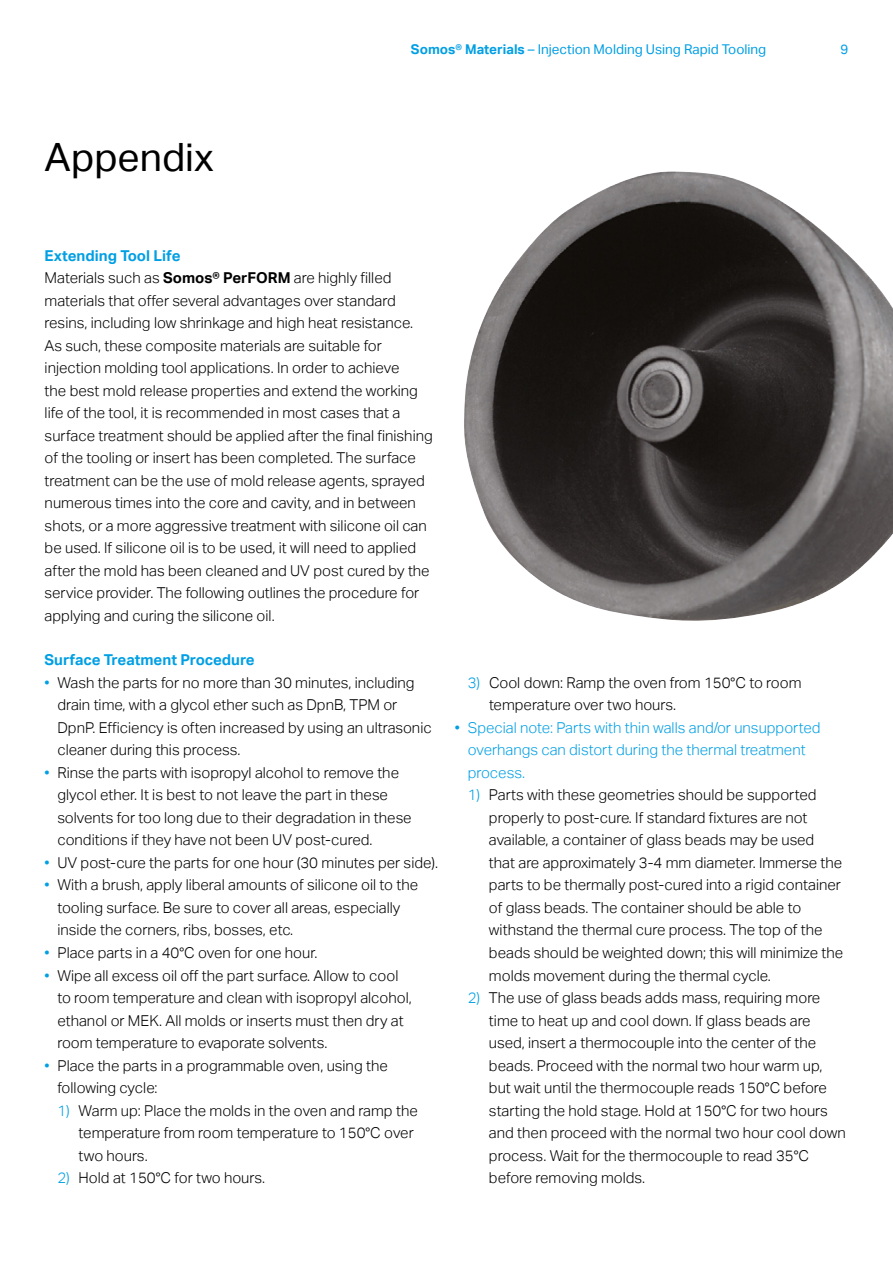
<style>
.page{position:relative;width:893px;height:1263px;background:#fff}
.page>*{position:absolute;margin:0;border:0;box-sizing:border-box;transform-origin:0 0}
.t1{font:39px "Aktiv Grotesk";color:#000}
.t2{font:300 15px/22.5px "Aktiv Grotesk";color:#000}
.t3{font:300 15px/22.5px "Aktiv Grotesk";color:#009fe4}
.t4{font:700 15px "Aktiv Grotesk";color:#009fe4}
.t5{font:13.5px "Aktiv Grotesk";color:#009fe4}
.s1{font-weight:700}
.s2{font-weight:700;color:#009fe4}
.s3{color:#009fe4}
</style>
<div class="page">
<img style="left:464px;top:171px;width:429px;height:450px">
<h1 class="t1" style="left:45px;top:135px;width:171px">Appendix</h1>
<p class="t5" style="left:411px;top:42px;width:357px"><span class="s1">Somos® Materials</span> – Injection Molding Using Rapid Tooling</p>
<p class="t5" style="left:840px;top:42px;width:9px">9</p>
<p class="t2" style="left:45px;top:244px;width:390px"><span class="s2">Extending Tool Life<br></span>Materials such as <span class="s1">Somos® PerFORM</span> are highly filled materials that offer several advantages over standard resins, including low shrinkage and high heat resistance.<br>As such, these composite materials are suitable for injection molding tool applications. In order to achieve<br>the best mold release properties and extend the working life of the tool, it is recommended in most cases that a surface treatment should be applied after the final finishing of the tooling or insert has been completed. The surface treatment can be the use of mold release agents, sprayed numerous times into the core and cavity, and in between shots, or a more aggressive treatment with silicone oil can be used. If silicone oil is to be used, it will need to applied after the mold has been cleaned and UV post cured by the service provider. The following outlines the procedure for applying and curing the silicone oil.</p>
<p class="t4" style="left:45px;top:651px;width:212px">Surface Treatment Procedure</p>
<p class="t2" style="left:57px;top:671px;width:376px;text-indent:-13px"><span class="s3">•</span> Wash the parts for no more than 30 minutes, including drain time, with a glycol ether such as DpnB, TPM or DpnP. Efficiency is often increased by using an ultrasonic cleaner during this process.</p>
<p class="t2" style="left:57px;top:761px;width:356px;text-indent:-13px"><span class="s3">•</span> Rinse the parts with isopropyl alcohol to remove the glycol ether. It is best to not leave the part in these solvents for too long due to their degradation in these conditions if they have not been UV post-cured.</p>
<p class="t2" style="left:45px;top:851px;width:395px"><span class="s3">•</span> UV post-cure the parts for one hour (30 minutes per side).</p>
<p class="t2" style="left:57px;top:874px;width:362px;text-indent:-13px"><span class="s3">•</span> With a brush, apply liberal amounts of silicone oil to the tooling surface. Be sure to cover all areas, especially inside the corners, ribs, bosses, etc.</p>
<p class="t2" style="left:45px;top:941px;width:274px"><span class="s3">•</span> Place parts in a 40°C oven for one hour.</p>
<p class="t2" style="left:57px;top:964px;width:356px;text-indent:-13px"><span class="s3">•</span> Wipe all excess oil off the part surface. Allow to cool to room temperature and clean with isopropyl alcohol, ethanol or MEK. All molds or inserts must then dry at room temperature to evaporate solvents.</p>
<p class="t2" style="left:57px;top:1054px;width:332px;text-indent:-13px"><span class="s3">•</span> Place the parts in a programmable oven, using the following cycle:</p>
<p class="t2" style="left:79px;top:1099px;width:341px;text-indent:-21px"><span class="s3">1)</span> Warm up: Place the molds in the oven and ramp the temperature from room temperature to 150°C over two hours.</p>
<p class="t2" style="left:57px;top:1166px;width:209px"><span class="s3">2)</span> Hold at 150°C for two hours.</p>
<p class="t2" style="left:489px;top:671px;width:314px;text-indent:-21px"><span class="s3">3)</span> Cool down: Ramp the oven from 150°C to room temperature over two hours.</p>
<p class="t3" style="left:468px;top:716px;width:354px;text-indent:-13px">• Special note: Parts with thin walls and/or unsupported overhangs can distort during the thermal treatment process.</p>
<p class="t2" style="left:489px;top:784px;width:356px;text-indent:-21px"><span class="s3">1)</span> Parts with these geometries should be supported properly to post-cure. If standard fixtures are not available, a container of glass beads may be used that are approximately 3-4 mm diameter. Immerse the parts to be thermally post-cured into a rigid container of glass beads. The container should be able to withstand the thermal cure process. The top of the beads should be weighted down; this will minimize the molds movement during the thermal cycle.</p>
<p class="t2" style="left:489px;top:986px;width:358px;text-indent:-21px"><span class="s3">2)</span> The use of glass beads adds mass, requiring more time to heat up and cool down. If glass beads are used, insert a thermocouple into the center of the beads. Proceed with the normal two hour warm up, but wait until the thermocouple reads 150°C before starting the hold stage. Hold at 150°C for two hours and then proceed with the normal two hour cool down process. Wait for the thermocouple to read 35°C before removing molds.</p>
</div>
